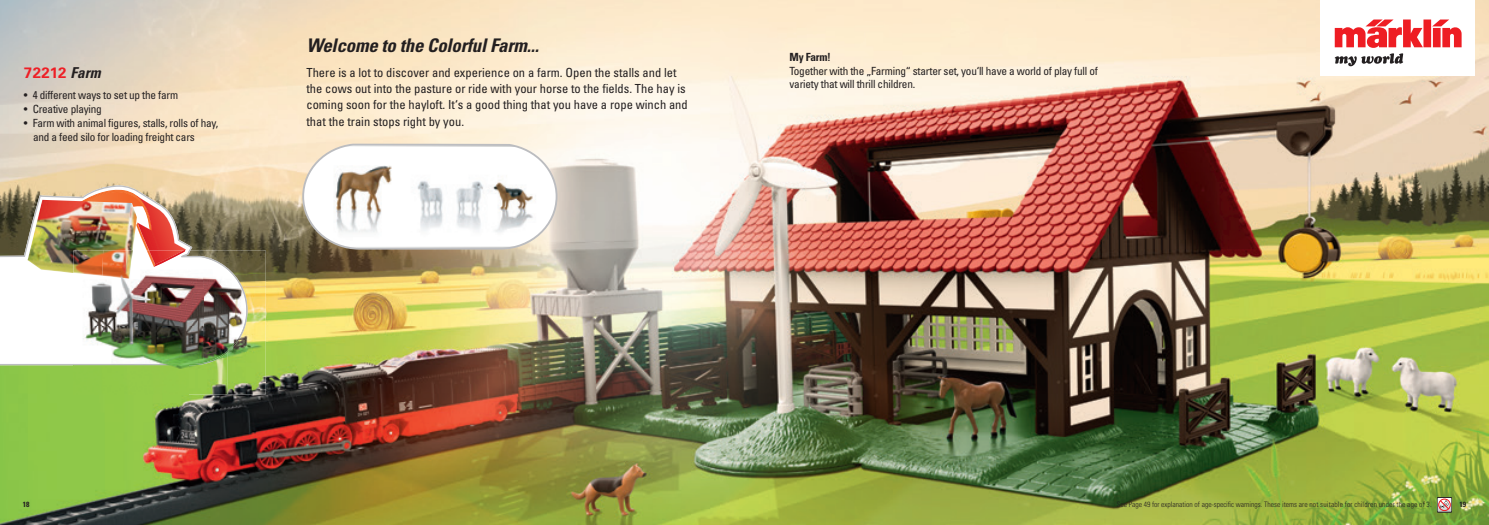
<style>
.page{position:relative;width:1489px;height:525px;background:#fff}
.page>*{position:absolute;margin:0;border:0;box-sizing:border-box;transform-origin:0 0}
.t1{font:italic 700 condensed 18.75px "Univers";letter-spacing:-.01em;color:#231f20}
.t2{font:700 15px "Univers LT Std";letter-spacing:.015em;color:#ee1f26}
.t3{font:condensed 12.5px/16.2px "Univers";color:#231f20}
.t4{font:condensed 11.25px/13.8px "Univers";letter-spacing:-.02em;color:#231f20}
.t5{font:700 condensed 11.25px "Univers";letter-spacing:-.02em;color:#231f20}
.t6{font:300 condensed 7.5px "Univers";color:#231f20}
.t7{font:700 condensed 7.5px "Univers";color:#231f20}
.s1{font-family:"Univers";font-style:italic;font-stretch:condensed;color:#231f20}
</style>
<div class="page">
<img style="left:0;top:0;width:1488px;height:524px">
<svg style="left:301px;top:142px;width:257px;height:108px"></svg>
<svg style="left:0;top:185px;width:247px;height:180px"></svg>
<svg style="left:68px;top:189px;width:118px;height:61px"></svg>
<img style="left:28px;top:200px;width:109px;height:73px">
<img style="left:243px;top:250px;width:23px;height:36px">
<img style="left:227px;top:286px;width:39px;height:108px">
<img style="left:189px;top:364px;width:38px;height:30px">
<div style="left:74px;top:365px;width:115px;height:29px;background:#94c949"></div>
<img style="left:74px;top:250px;width:129px;height:112px">
<img style="left:203px;top:257px;width:43px;height:105px">
<img style="left:181px;top:250px;width:62px;height:38px">
<img style="left:204px;top:288px;width:43px;height:76px">
<img style="left:74px;top:362px;width:130px;height:3px">
<img style="left:147px;top:250px;width:38px;height:17px">
<img style="left:149px;top:250px;width:35px;height:14px">
<img style="left:74px;top:250px;width:28px;height:26px">
<img style="left:102px;top:250px;width:31px;height:28px">
<svg style="left:1436px;top:497px;width:15px;height:15px"></svg>
<div style="left:1320px;top:0;width:154px;height:76px;background:#fff"></div>
<svg style="left:1334px;top:20px;width:127px;height:46px"></svg>
<p class="t2" style="left:24px;top:64px;width:78px">72212 <span class="s1">Farm</span></p>
<p class="t4" style="left:24px;top:88px;width:156px">• 4 different ways to set up the farm</p>
<p class="t4" style="left:24px;top:102px;width:79px">• Creative playing</p>
<p class="t4" style="left:33px;top:116px;width:187px;text-indent:-9px">• Farm with animal figures, stalls, rolls of hay, and a feed silo for loading freight cars</p>
<h1 class="t1" style="left:306px;top:34px;width:234px">Welcome to the Colorful Farm...</h1>
<p class="t3" style="left:306px;top:64px;width:383px">There is a lot to discover and experience on a farm. Open the stalls and let the cows out into the pasture or ride with your horse to the fields. The hay is coming soon for the hayloft. It‘s a good thing that you have a rope winch and that the train stops right by you.</p>
<p class="t5" style="left:789px;top:50px;width:43px">My Farm!</p>
<p class="t4" style="left:789px;top:63px;width:310px">Together with the „Farming“ starter set, you‘ll have a world of play full of variety that will thrill children.</p>
<p class="t6" style="left:1116px;top:499px;width:316px">See Page 49 for explanation of age-specific warnings. These items are not suitable for children under the age of 3.</p>
<p class="t7" style="left:23px;top:499px;width:8px">18</p>
<p class="t7" style="left:1459px;top:499px;width:8px">19</p>
</div>
